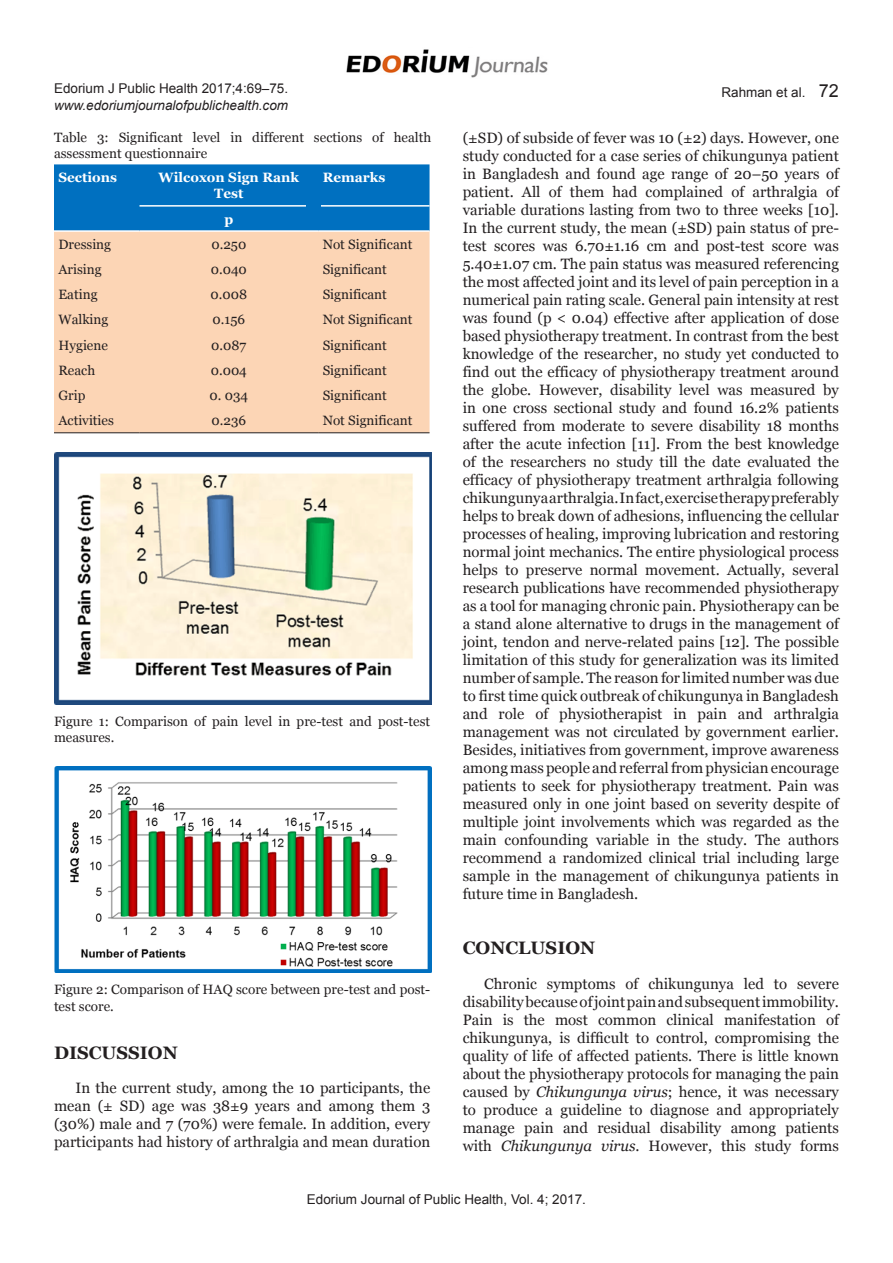
<style>
.page{position:relative;width:893px;height:1263px;background:#fff}
.page>*{position:absolute;margin:0;border:0;box-sizing:border-box;transform-origin:0 0}
.Case_Report_head{font:700 18px "Georgia";color:#231f20}
.Text{font:15px/18px "Georgia";color:#231f20;text-align:justify}
.Figure___Table_capti{font:13.5px/16.2px "Georgia";color:#231f20}
.t1{font:13.5px "Arial";color:#231f20}
.t2{font:italic 13.5px "Arial";color:#231f20}
.Figure___Table_capti-2{font:700 13.5px/16.2px "Georgia";color:#fff;text-align:center}
.s1{font-size:18px}
.s2{font-style:italic}
</style>
<div class="page">
<img style="left:346px;top:49px;width:202px;height:29px">
<div style="left:54px;top:164px;width:376px;height:66px;background:#0070c0"></div>
<div style="left:54px;top:232px;width:376px;height:200px;background:#fcd5b5"></div>
<hr style="left:139px;top:205px;width:179px;height:2px;background:#fff">
<hr style="left:318px;top:205px;width:112px;height:2px;background:#fff">
<hr style="left:54px;top:432px;width:85px;height:1px;background:#231f20">
<hr style="left:139px;top:432px;width:179px;height:1px;background:#231f20">
<hr style="left:318px;top:432px;width:112px;height:1px;background:#231f20">
<img style="left:54px;top:452px;width:377px;height:253px">
<img style="left:54px;top:767px;width:377px;height:205px">
<div style="left:307px;top:199px;width:14px;height:12px;background:#0070c0"></div>
<p class="t1" style="left:54px;top:80px;width:236px">Edorium J Public Health 2017;4:69–75.</p>
<p class="t2" style="left:54px;top:96px;width:236px">www.edoriumjournalofpublichealth.com</p>
<p class="Figure___Table_capti" style="left:54px;top:130px;width:379px">Table 3: Significant level in different sections of health assessment questionnaire</p>
<p class="Figure___Table_capti-2" style="left:58px;top:169px;width:60px">Sections</p>
<p class="Figure___Table_capti-2" style="left:159px;top:169px;width:142px">Wilcoxon Sign Rank<br>Test</p>
<p class="Figure___Table_capti-2" style="left:323px;top:169px;width:64px">Remarks</p>
<p class="Figure___Table_capti-2" style="left:224px;top:211px;width:10px">p</p>
<p class="Figure___Table_capti" style="left:58px;top:236px;width:54px">Dressing</p>
<p class="Figure___Table_capti" style="left:211px;top:236px;width:36px">0.250</p>
<p class="Figure___Table_capti" style="left:323px;top:236px;width:91px">Not Significant</p>
<p class="Figure___Table_capti" style="left:58px;top:261px;width:45px">Arising</p>
<p class="Figure___Table_capti" style="left:211px;top:261px;width:38px">0.040</p>
<p class="Figure___Table_capti" style="left:323px;top:261px;width:66px">Significant</p>
<p class="Figure___Table_capti" style="left:58px;top:287px;width:41px">Eating</p>
<p class="Figure___Table_capti" style="left:211px;top:287px;width:38px">0.008</p>
<p class="Figure___Table_capti" style="left:323px;top:287px;width:66px">Significant</p>
<p class="Figure___Table_capti" style="left:58px;top:312px;width:51px">Walking</p>
<p class="Figure___Table_capti" style="left:213px;top:312px;width:34px">0.156</p>
<p class="Figure___Table_capti" style="left:323px;top:312px;width:91px">Not Significant</p>
<p class="Figure___Table_capti" style="left:58px;top:337px;width:51px">Hygiene</p>
<p class="Figure___Table_capti" style="left:211px;top:337px;width:37px">0.087</p>
<p class="Figure___Table_capti" style="left:323px;top:337px;width:66px">Significant</p>
<p class="Figure___Table_capti" style="left:58px;top:362px;width:38px">Reach</p>
<p class="Figure___Table_capti" style="left:211px;top:362px;width:38px">0.004</p>
<p class="Figure___Table_capti" style="left:323px;top:362px;width:66px">Significant</p>
<p class="Figure___Table_capti" style="left:58px;top:388px;width:28px">Grip</p>
<p class="Figure___Table_capti" style="left:210px;top:388px;width:40px">0. 034</p>
<p class="Figure___Table_capti" style="left:323px;top:388px;width:66px">Significant</p>
<p class="Figure___Table_capti" style="left:58px;top:413px;width:57px">Activities</p>
<p class="Figure___Table_capti" style="left:212px;top:413px;width:36px">0.236</p>
<p class="Figure___Table_capti" style="left:323px;top:413px;width:91px">Not Significant</p>
<p class="Figure___Table_capti" style="left:54px;top:714px;width:378px">Figure 1: Comparison of pain level in pre-test and post-test measures.</p>
<p class="Figure___Table_capti" style="left:54px;top:982px;width:378px">Figure 2: Comparison of HAQ score between pre-test and post&shy;test score.</p>
<p class="Case_Report_head" style="left:54px;top:1041px;width:125px">DISCUSSION</p>
<p class="Text" style="left:54px;top:1079px;width:378px;text-indent:22px">In the current study, among the 10 participants, the mean (± SD) age was 38±9 years and among them 3 (30%) male and 7 (70%) were female. In addition, every participants had history of arthralgia and mean duration</p>
<p class="t1" style="left:721px;top:83px;width:119px">Rahman et al. <span class="s1">72</span></p>
<p class="Text" style="left:463px;top:129px;width:378px">(±SD) of subside of fever was 10 (±2) days. However, one study conducted for a case series of chikungunya patient in Bangladesh and found age range of 20–50 years of patient. All of them had complained of arthralgia of variable durations lasting from two to three weeks [10].<br>In the current study, the mean (±SD) pain status of pre&shy;test scores was 6.70±1.16 cm and post-test score was 5.40±1.07 cm. The pain status was measured referencing the most affected joint and its level of pain perception in a numerical pain rating scale. General pain intensity at rest was found (p &lt; 0.04) effective after application of dose based physiotherapy treatment. In contrast from the best knowledge of the researcher, no study yet conducted to find out the efficacy of physiotherapy treatment around the globe. However, disability level was measured by in one cross sectional study and found 16.2% patients suffered from moderate to severe disability 18 months after the acute infection [11]. From the best knowledge of the researchers no study till the date evaluated the efficacy of physiotherapy treatment arthralgia following chikungunya arthralgia. In fact, exercise therapy preferably helps to break down of adhesions, influencing the cellular processes of healing, improving lubrication and restoring normal joint mechanics. The entire physiological process helps to preserve normal movement. Actually, several research publications have recommended physiotherapy as a tool for managing chronic pain. Physiotherapy can be a stand alone alternative to drugs in the management of joint, tendon and nerve-related pains [12]. The possible limitation of this study for generalization was its limited number of sample. The reason for limited number was due to first time quick outbreak of chikungunya in Bangladesh and role of physiotherapist in pain and arthralgia management was not circulated by government earlier.<br>Besides, initiatives from government, improve awareness among mass people and referral from physician encourage patients to seek for physiotherapy treatment. Pain was measured only in one joint based on severity despite of multiple joint involvements which was regarded as the main confounding variable in the study. The authors recommend a randomized clinical trial including large sample in the management of chikungunya patients in future time in Bangladesh.</p>
<p class="Case_Report_head" style="left:463px;top:936px;width:134px">CONCLUSION</p>
<p class="Text" style="left:463px;top:975px;width:378px;text-indent:22px">Chronic symptoms of chikungunya led to severe disability because of joint pain and subsequent immobility.<br>Pain is the most common clinical manifestation of chikungunya, is difficult to control, compromising the quality of life of affected patients. There is little known about the physiotherapy protocols for managing the pain caused by <span class="s2">Chikungunya virus</span>; hence, it was necessary to produce a guideline to diagnose and appropriately manage pain and residual disability among patients with <span class="s2">Chikungunya virus</span>. However, this study forms</p>
<p class="t1" style="left:307px;top:1190px;width:281px">Edorium Journal of Public Health, Vol. 4; 2017.</p>
</div>
